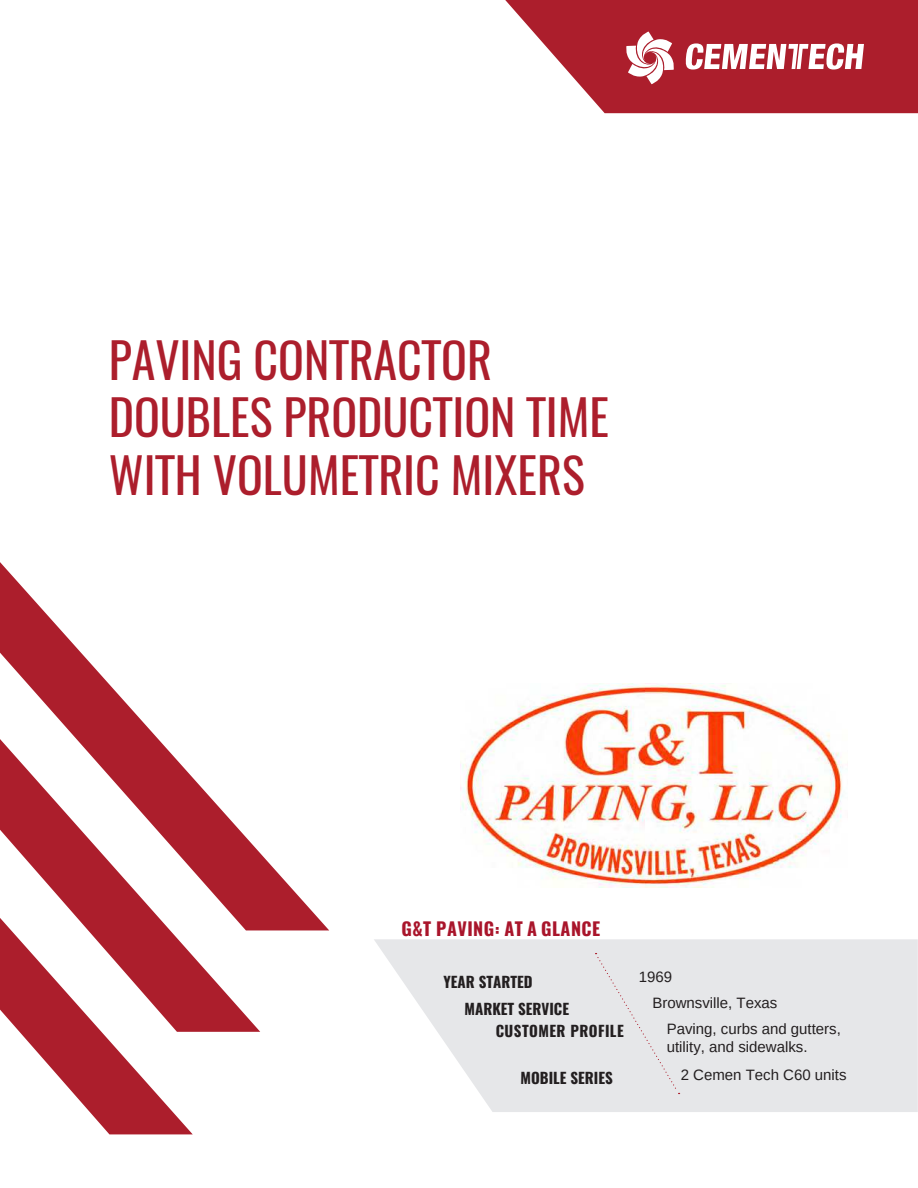
<style>
.page{position:relative;width:918px;height:1188px;background:#fff}
.page>*{position:absolute;margin:0;border:0;box-sizing:border-box;transform-origin:0 0}
.t1{font:48px/57.6px "Oswald";color:#ac1e2c}
.t2{font:700 18px "Oswald";letter-spacing:.025em;color:#a9152b}
.t3{font:15px/26px "Arimo";color:#231f20}
.t4{font:700 15px "Oswald";color:#231f20}
.t5{font:700 15px "Oswald";letter-spacing:.03em;color:#231f20}
</style>
<div class="page">
<svg style="left:19px;top:1032px;width:174px;height:102px"></svg>
<svg style="left:0;top:930px;width:260px;height:102px;fill:#ac1e2c"></svg>
<svg style="left:0;top:562px;width:329px;height:368px"></svg>
<svg style="left:505px;top:0;width:413px;height:113px;background:#b73d49"></svg>
<svg style="left:685px;top:43px;width:179px;height:27px"></svg>
<svg style="left:625px;top:32px;width:50px;height:52px"></svg>
<img style="left:461px;top:684px;width:382px;height:204px">
<svg style="left:374px;top:939px;width:544px;height:173px;background:#e9eaeb"></svg>
<div style="left:596px;top:953px;width:84px;height:141px;background:#e6e7e9"></div>
<h1 class="t1" style="left:109px;top:327px;width:502px">PAVING CONTRACTOR<br>DOUBLES PRODUCTION TIME<br>WITH VOLUMETRIC MIXERS</h1>
<p class="t2" style="left:402px;top:920px;width:200px">G&amp;T PAVING: AT A GLANCE</p>
<p class="t4" style="left:444px;top:974px;width:91px">YEAR STARTED</p>
<p class="t3" style="left:639px;top:964px;width:35px">1969</p>
<p class="t4" style="left:465px;top:1001px;width:106px">MARKET SERVICE</p>
<p class="t3" style="left:667px;top:990px;width:176px;text-indent:-14px">Brownsville, Texas<br>Paving, curbs and gutters,</p>
<p class="t3" style="left:667px;top:1034px;width:142px">utility, and sidewalks.</p>
<p class="t4" style="left:521px;top:1070px;width:94px">MOBILE SERIES</p>
<p class="t3" style="left:681px;top:1062px;width:167px">2 Cemen Tech C60 units</p>
<p class="t5" style="left:496px;top:1023px;width:130px">CUSTOMER PROFILE</p>
</div>
